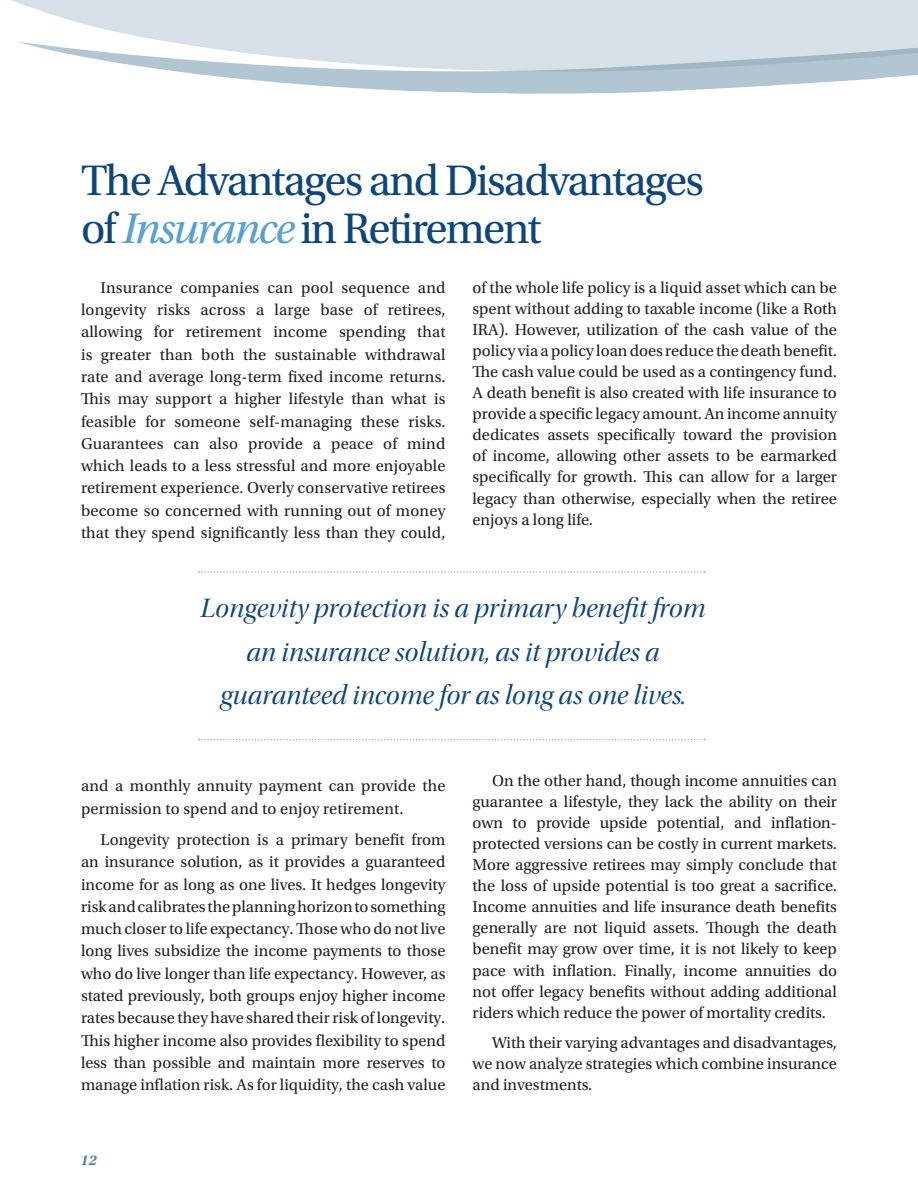
<style>
.page{position:relative;width:918px;height:1188px;background:#fff}
.page>*{position:absolute;margin:0;border:0;box-sizing:border-box;transform-origin:0 0}
.t1{font:45px "Utopia Std";letter-spacing:-.04em;color:#0e467b}
.t2{font:27.75px/43.7px "Utopia Std Disp It";color:#0e467b;text-align:center}
.Body{font:16.5px/21.1px "Utopia Std";color:#231f20;text-align:justify}
.t3{font:italic 700 15px "Utopia Std";color:#5c87a1}
.s1{font-style:italic;color:#57a1d4}
</style>
<div class="page">
<svg style="left:199px;top:571px;width:506px;height:2px"></svg>
<svg style="left:199px;top:739px;width:506px;height:1px"></svg>
<svg style="left:16px;top:0;width:902px;height:94px;fill:#d5e0e7"></svg>
<p class="t1" style="left:81px;top:156px;width:624px">The Advantages and Disadvantages</p>
<p class="t1" style="left:81px;top:204px;width:462px">of <span class="s1">Insurance</span> in Retirement</p>
<p class="Body" style="left:81px;top:277px;width:366px;line-height:22.4px;text-indent:20px">Insurance companies can pool sequence and longevity risks across a large base of retirees, allowing for retirement income spending that is greater than both the sustainable withdrawal rate and average long-term fixed income returns.<br>This may support a higher lifestyle than what is feasible for someone self-managing these risks.<br>Guarantees can also provide a peace of mind which leads to a less stressful and more enjoyable retirement experience. Overly conservative retirees become so concerned with running out of money that they spend significantly less than they could,</p>
<p class="Body" style="left:472px;top:277px;width:366px">of the whole life policy is a liquid asset which can be spent without adding to taxable income (like a Roth IRA). However, utilization of the cash value of the policy via a policy loan does reduce the death benefit.<br>The cash value could be used as a contingency fund.<br>A death benefit is also created with life insurance to provide a specific legacy amount. An income annuity dedicates assets specifically toward the provision of income, allowing other assets to be earmarked specifically for growth. This can allow for a larger legacy than otherwise, especially when the retiree enjoys a long life.</p>
<h2 class="t2" style="left:200px;top:587px;width:507px">Longevity protection is a primary benefit from an insurance solution, as it provides a guaranteed income for as long as one lives.</h2>
<p class="Body" style="left:81px;top:775px;width:366px;line-height:22.4px">and a monthly annuity payment can provide the permission to spend and to enjoy retirement.</p>
<p class="Body" style="left:81px;top:829px;width:366px;line-height:22.4px;text-indent:20px">Longevity protection is a primary benefit from an insurance solution, as it provides a guaranteed income for as long as one lives. It hedges longevity risk and calibrates the planning horizon to something much closer to life expectancy. Those who do not live long lives subsidize the income payments to those who do live longer than life expectancy. However, as stated previously, both groups enjoy higher income rates because they have shared their risk of longevity.<br>This higher income also provides flexibility to spend less than possible and maintain more reserves to manage inflation risk. As for liquidity, the cash value</p>
<p class="t3" style="left:80px;top:1151px;width:21px">12</p>
<p class="Body" style="left:472px;top:770px;width:366px;text-indent:20px">On the other hand, though income annuities can guarantee a lifestyle, they lack the ability on their own to provide upside potential, and inflation&shy;protected versions can be costly in current markets.<br>More aggressive retirees may simply conclude that the loss of upside potential is too great a sacrifice.<br>Income annuities and life insurance death benefits generally are not liquid assets. Though the death benefit may grow over time, it is not likely to keep pace with inflation. Finally, income annuities do not offer legacy benefits without adding additional riders which reduce the power of mortality credits.</p>
<p class="Body" style="left:472px;top:1032px;width:366px;text-indent:20px">With their varying advantages and disadvantages, we now analyze strategies which combine insurance and investments.</p>
</div>
